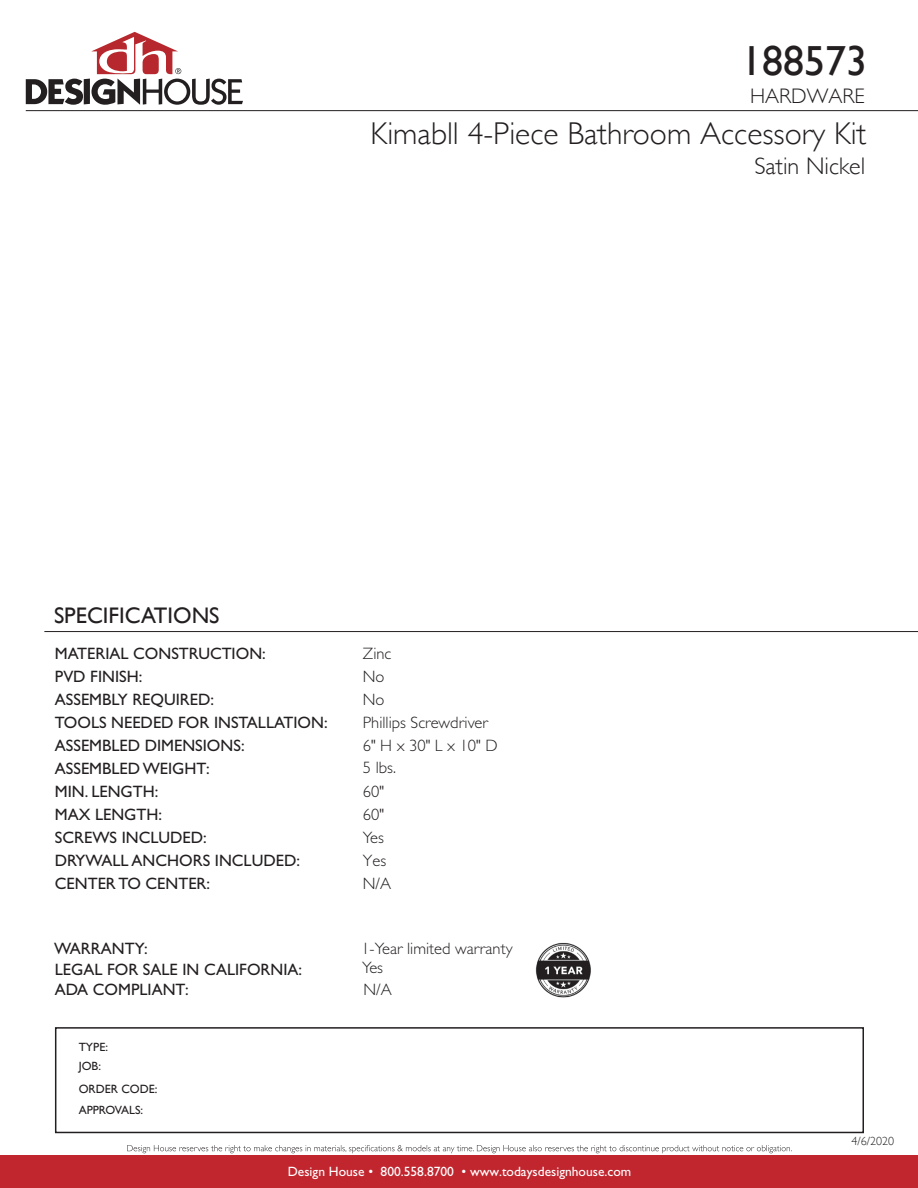
<style>
.page{position:relative;width:918px;height:1188px;background:#fff}
.page>*{position:absolute;margin:0;border:0;box-sizing:border-box;transform-origin:0 0}
.t1{font:42px "Gill Sans";color:#231f20}
.t2{font:300 31.5px "Gill Sans";color:#231f20}
.t3{font:300 24px "Gill Sans";color:#231f20}
.t4{font:22.5px "Gill Sans";color:#231f20}
.t5{font:300 21px "Gill Sans";color:#231f20}
.t6{font:16.5px/20.4px "Gill Sans Std";color:#231f20}
.t7{font:300 16.5px/18.9px "Gill Sans Std";color:#231f20}
.t8{font:13.5px "Gill Sans Std";color:#fff}
.t9{font:12px/19.6px "Gill Sans Std";color:#231f20}
.t10{font:12px "Gill Sans";color:#231f20}
.t11{font:300 12px "Gill Sans";color:#231f20}
</style>
<div class="page">
<svg style="left:26px;top:32px;width:217px;height:73px"></svg>
<div style="left:0;top:1156px;width:918px;height:32px;background:#c1262f"></div>
<img style="left:535px;top:943px;width:56px;height:55px">
<svg style="left:127px;top:1145px;width:665px;height:8px"></svg>
<div style="left:55px;top:1027px;width:809px;height:106px;border:2px solid #231f20"></div>
<hr style="left:26px;top:110px;width:892px;height:1px;background:#231f20">
<hr style="left:44px;top:631px;width:874px;height:1px;background:#231f20">
<h1 class="t1" style="left:741px;top:36px;width:127px">188573</h1>
<p class="t5" style="left:750px;top:79px;width:116px">HARDWARE</p>
<h2 class="t2" style="left:371px;top:108px;width:497px">Kimabll 4-Piece Bathroom Accessory Kit</h2>
<h3 class="t3" style="left:754px;top:148px;width:112px">Satin Nickel</h3>
<h3 class="t4" style="left:54px;top:603px;width:167px">SPECIFICATIONS</h3>
<p class="t6" style="left:55px;top:643px;width:212px">MATERIAL CONSTRUCTION:</p>
<p class="t7" style="left:363px;top:644px;width:30px">Zinc</p>
<p class="t6" style="left:55px;top:666px;width:89px">PVD FINISH:</p>
<p class="t7" style="left:363px;top:667px;width:23px">No</p>
<p class="t6" style="left:55px;top:689px;width:161px">ASSEMBLY REQUIRED:</p>
<p class="t7" style="left:363px;top:690px;width:23px">No</p>
<p class="t6" style="left:55px;top:712px;width:274px">TOOLS NEEDED FOR INSTALLATION:</p>
<p class="t7" style="left:363px;top:713px;width:127px">Phillips Screwdriver</p>
<p class="t6" style="left:55px;top:758px;width:156px">ASSEMBLED WEIGHT:</p>
<p class="t7" style="left:363px;top:758px;width:35px">5 lbs.</p>
<p class="t6" style="left:55px;top:735px;width:191px">ASSEMBLED DIMENSIONS:</p>
<p class="t7" style="left:363px;top:736px;width:136px">6" H x 30" L x 10" D</p>
<p class="t6" style="left:55px;top:781px;width:105px">MIN. LENGTH:</p>
<p class="t7" style="left:363px;top:782px;width:23px">60"</p>
<p class="t6" style="left:55px;top:804px;width:109px">MAX LENGTH:</p>
<p class="t7" style="left:363px;top:805px;width:23px">60"</p>
<p class="t6" style="left:55px;top:827px;width:153px">SCREWS INCLUDED:</p>
<p class="t7" style="left:363px;top:828px;width:23px">Yes</p>
<p class="t6" style="left:55px;top:850px;width:247px">DRYWALL ANCHORS INCLUDED:</p>
<p class="t7" style="left:363px;top:851px;width:25px">Yes</p>
<p class="t6" style="left:55px;top:873px;width:157px">CENTER TO CENTER:</p>
<p class="t7" style="left:363px;top:874px;width:30px">N/A</p>
<p class="t6" style="left:54px;top:939px;width:250px">WARRANTY:<br>LEGAL FOR SALE IN CALIFORNIA:<br>ADA COMPLIANT:</p>
<p class="t9" style="left:79px;top:1037px;width:31px">TYPE:<br>JOB:</p>
<p class="t10" style="left:79px;top:1082px;width:80px">ORDER CODE:</p>
<p class="t9" style="left:79px;top:1100px;width:66px">APPROVALS:</p>
<p class="t7" style="left:361px;top:940px;width:153px">1-Year limited warranty<br>Yes</p>
<p class="t7" style="left:364px;top:981px;width:30px">N/A</p>
<p class="t8" style="left:288px;top:1164px;width:345px">Design House • 800.558.8700 • www.todaysdesignhouse.com</p>
<p class="t11" style="left:852px;top:1132px;width:44px">4/6/2020</p>
</div>
